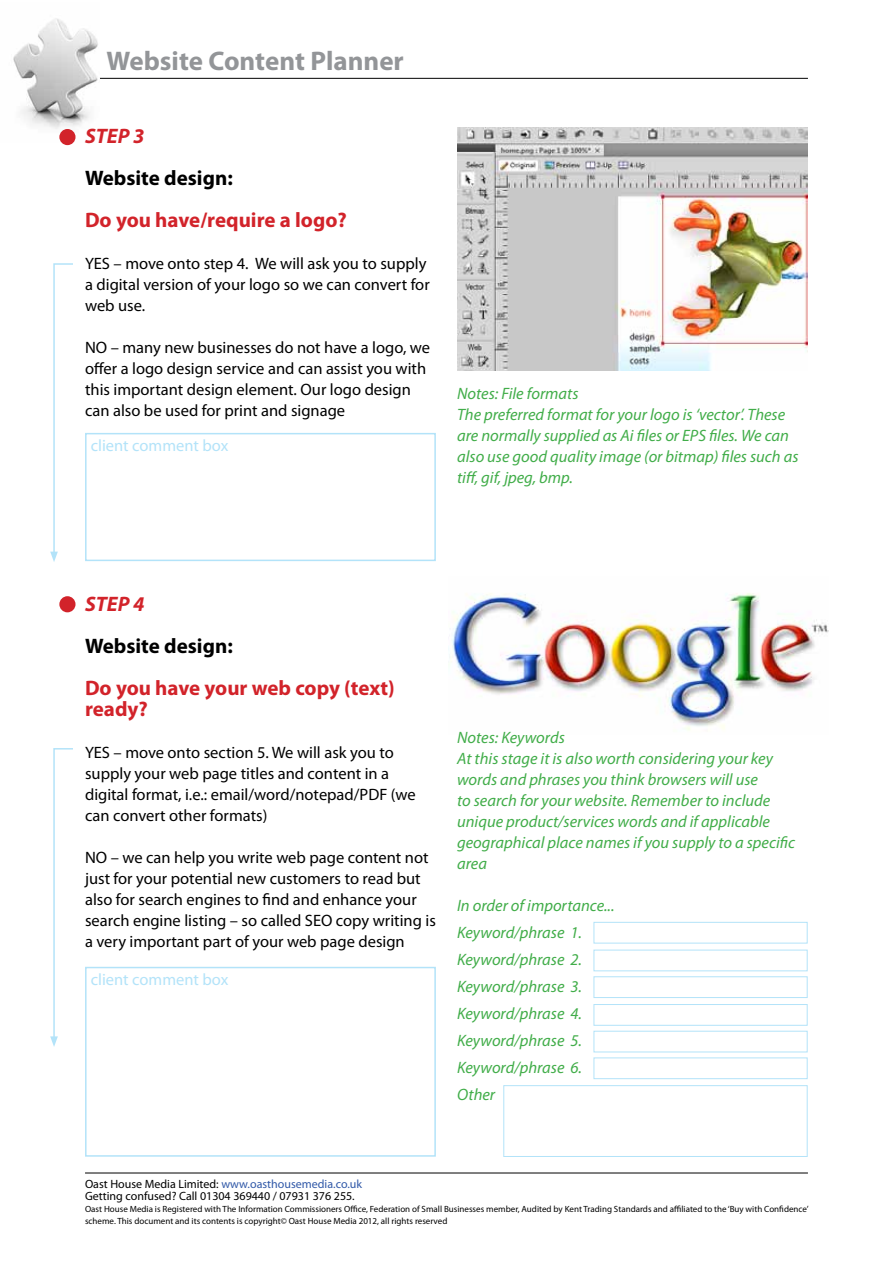
<style>
.page{position:relative;width:893px;height:1263px;background:#fff}
.page>*{position:absolute;margin:0;border:0;box-sizing:border-box;transform-origin:0 0}
.t1{font:700 27px "Myriad Pro";color:#939598}
.t2{font:700 21px/21px "Myriad Pro";color:#d2232a}
.t3{font:700 21px "Myriad Pro";color:#000}
.t4{font:italic 700 21px "Myriad Pro";color:#d2232a}
.t5{font:16.5px/21px "Myriad Pro";color:#000}
.t6{font:italic 16.5px/21px "Myriad Pro";color:#41ad49}
.t7{font:16.5px "Myriad Pro";color:#b3e3f9}
.t8{font:12px/12px "Myriad Pro";color:#000}
.t9{font:9px/12px "Myriad Pro";color:#000}
.s1{color:#3159a8}
</style>
<div class="page">
<hr style="left:85px;top:78px;width:723px;height:1px;background:#000">
<hr style="left:85px;top:1172px;width:723px;height:1px;background:#000">
<img style="left:13px;top:18px;width:87px;height:113px">
<img style="left:449px;top:593px;width:379px;height:138px">
<svg style="left:50px;top:263px;width:23px;height:299px"></svg>
<svg style="left:50px;top:748px;width:23px;height:299px"></svg>
<div style="left:85px;top:433px;width:351px;height:128px;border:2px solid #b3e3f9"></div>
<div style="left:85px;top:967px;width:351px;height:190px;border:2px solid #b3e3f9"></div>
<div style="left:594px;top:922px;width:213px;height:21px;border:1px solid #b3e3f9"></div>
<div style="left:594px;top:950px;width:213px;height:21px;border:1px solid #b3e3f9"></div>
<div style="left:594px;top:976px;width:213px;height:22px;border:1px solid #b3e3f9"></div>
<div style="left:594px;top:1004px;width:213px;height:22px;border:1px solid #b3e3f9"></div>
<div style="left:594px;top:1031px;width:213px;height:21px;border:1px solid #b3e3f9"></div>
<div style="left:594px;top:1057px;width:213px;height:22px;border:1px solid #b3e3f9"></div>
<div style="left:503px;top:1085px;width:304px;height:72px;border:1px solid #b3e3f9"></div>
<img style="left:457px;top:128px;width:351px;height:242px">
<div style="left:59px;top:129px;width:17px;height:16px;background:#d2232a;border-radius:50%"></div>
<div style="left:59px;top:596px;width:17px;height:16px;background:#d2232a;border-radius:50%"></div>
<h1 class="t1" style="left:107px;top:43px;width:299px">Website Content Planner</h1>
<p class="t4" style="left:85px;top:123px;width:61px">STEP 3</p>
<p class="t3" style="left:85px;top:165px;width:149px">Website design:</p>
<p class="t2" style="left:85px;top:209px;width:263px">Do you have/require a logo?</p>
<p class="t5" style="left:85px;top:253px;width:346px">YES – move onto step 4. We will ask you to supply a digital version of your logo so we can convert for web use.</p>
<p class="t5" style="left:85px;top:337px;width:347px">NO – many new businesses do not have a logo, we offer a logo design service and can assist you with this important design element. Our logo design can also be used for print and signage</p>
<p class="t7" style="left:91px;top:435px;width:139px">client comment box</p>
<p class="t6" style="left:457px;top:382px;width:343px">Notes: File formats<br>The preferred format for your logo is ‘vector’. These are normally supplied as Ai files or EPS files. We can also use good quality image (or bitmap) files such as tiff, gif, jpeg, bmp.</p>
<p class="t4" style="left:85px;top:590px;width:61px">STEP 4</p>
<p class="t3" style="left:85px;top:632px;width:149px">Website design:</p>
<p class="t2" style="left:85px;top:677px;width:311px">Do you have your web copy (text) ready?</p>
<p class="t5" style="left:85px;top:742px;width:332px">YES – move onto section 5. We will ask you to supply your web page titles and content in a digital format, i.e.: email/word/notepad/PDF (we can convert other formats)</p>
<p class="t5" style="left:85px;top:847px;width:352px">NO – we can help you write web page content not just for your potential new customers to read but also for search engines to find and enhance your search engine listing – so called SEO copy writing is a very important part of your web page design</p>
<p class="t7" style="left:91px;top:969px;width:139px">client comment box</p>
<p class="t6" style="left:457px;top:727px;width:339px">Notes: Keywords<br>At this stage it is also worth considering your key words and phrases you think browsers will use<br>to search for your website. Remember to include unique product/services words and if applicable geographical place names if you supply to a specific area</p>
<p class="t6" style="left:457px;top:892px;width:159px;line-height:27px">In order of importance...<br>Keyword/phrase 1.<br>Keyword/phrase 2.<br>Keyword/phrase 3.<br>Keyword/phrase 4.<br>Keyword/phrase 5.<br>Keyword/phrase 6.<br>Other</p>
<p class="t8" style="left:85px;top:1177px;width:278px">Oast House Media Limited: <span class="s1">www.oasthousemedia.co.uk<br></span>Getting confused? Call 01304 369440 / 07931 376 255.</p>
<p class="t9" style="left:85px;top:1202px;width:725px">Oast House Media is Registered with The Information Commissioners Office, Federation of Small Businesses member, Audited by Kent Trading Standards and affiliated to the ‘Buy with Confidence’ scheme. This document and its contents is copyright© Oast House Media 2012, all rights reserved</p>
</div>
